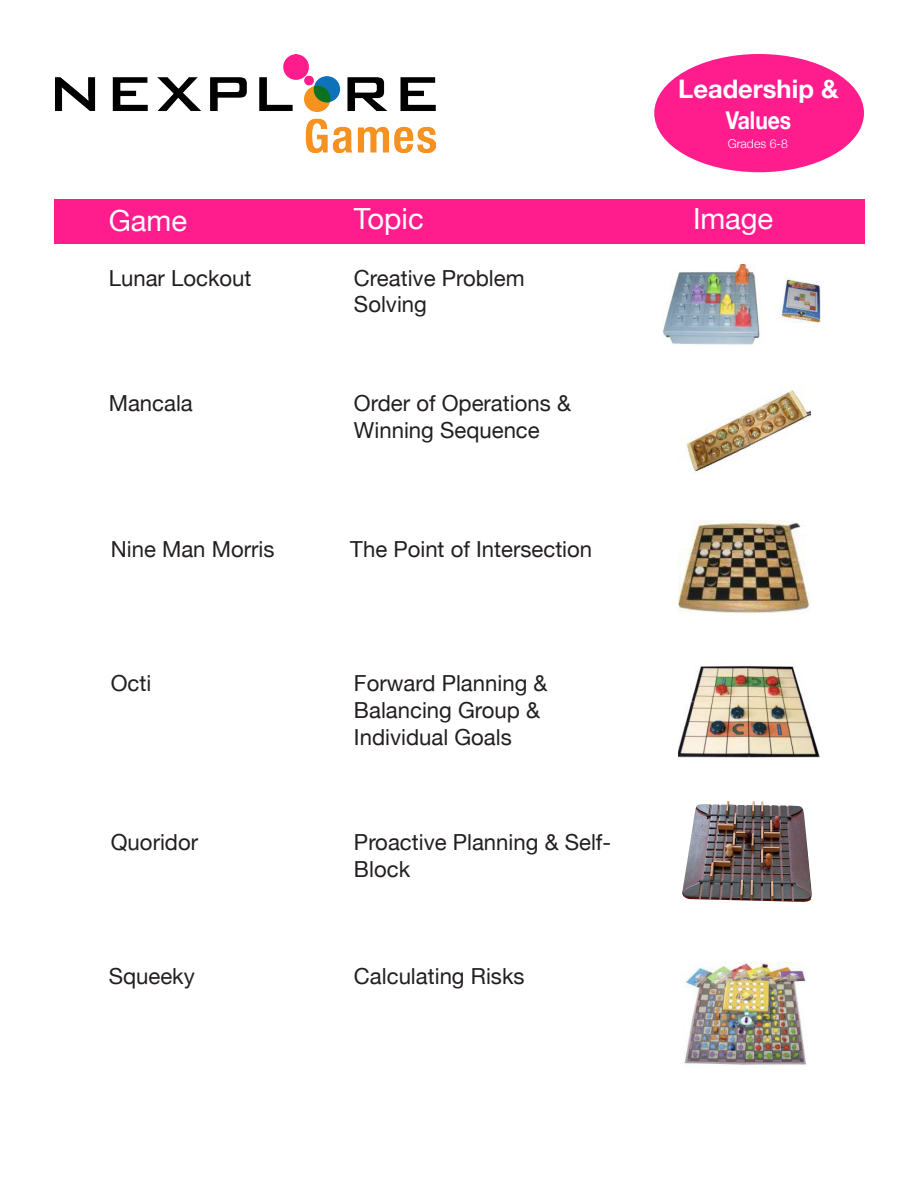
<style>
.page{position:relative;width:918px;height:1188px;background:#fff}
.page>*{position:absolute;margin:0;border:0;box-sizing:border-box;transform-origin:0 0}
.t1{font:29.1px "Helvetica Neue";color:#fff}
.t2{font:700 25.5px "Helvetica Neue";color:#fff}
.t3{font:700 24.45px "Helvetica Neue";color:#fff;scale:.86 1}
.t4{font:22.2px/26.5px "Helvetica Neue";color:#231f20}
.t5{font:300 12.3px "Helvetica Neue";color:#fff}
</style>
<div class="page">
<div style="left:55px;top:200px;width:810px;height:44px;background:#ff1d8d"></div>
<img style="left:56px;top:54px;width:379px;height:99px">
<img style="left:684px;top:961px;width:122px;height:104px">
<div style="left:654px;top:54px;width:210px;height:118px;background:#ff1d8d;border-radius:50%"></div>
<img style="left:686px;top:390px;width:125px;height:82px">
<img style="left:663px;top:265px;width:158px;height:80px">
<img style="left:678px;top:520px;width:132px;height:94px">
<img style="left:678px;top:663px;width:142px;height:95px">
<img style="left:682px;top:801px;width:130px;height:101px">
<p class="t2" style="left:678px;top:69px;width:162px">Leadership &amp;</p>
<p class="t3" style="left:726px;top:101px;width:78px">Values</p>
<p class="t5" style="left:728px;top:133px;width:62px">Grades 6-8</p>
<p class="t1" style="left:109px;top:199px;width:80px">Game</p>
<p class="t1" style="left:354px;top:198px;width:71px">Topic</p>
<p class="t1" style="left:693px;top:198px;width:82px">Image</p>
<p class="t4" style="left:109px;top:266px;width:144px">Lunar Lockout</p>
<p class="t4" style="left:354px;top:266px;width:172px">Creative Problem<br>Solving</p>
<p class="t4" style="left:109px;top:392px;width:86px">Mancala</p>
<p class="t4" style="left:354px;top:392px;width:218px">Order of Operations &amp;<br>Winning Sequence</p>
<p class="t4" style="left:111px;top:537px;width:165px">Nine Man Morris</p>
<p class="t4" style="left:350px;top:537px;width:243px">The Point of Intersection</p>
<p class="t4" style="left:111px;top:672px;width:42px">Octi</p>
<p class="t4" style="left:111px;top:830px;width:89px">Quoridor</p>
<p class="t4" style="left:354px;top:672px;width:195px">Forward Planning &amp;</p>
<p class="t4" style="left:354px;top:698px;width:188px">Balancing Group &amp;</p>
<p class="t4" style="left:354px;top:725px;width:159px">Individual Goals</p>
<p class="t4" style="left:354px;top:830px;width:259px">Proactive Planning &amp; Self-<br>Block</p>
<p class="t4" style="left:109px;top:964px;width:88px">Squeeky</p>
<p class="t4" style="left:354px;top:964px;width:172px">Calculating Risks</p>
</div>
